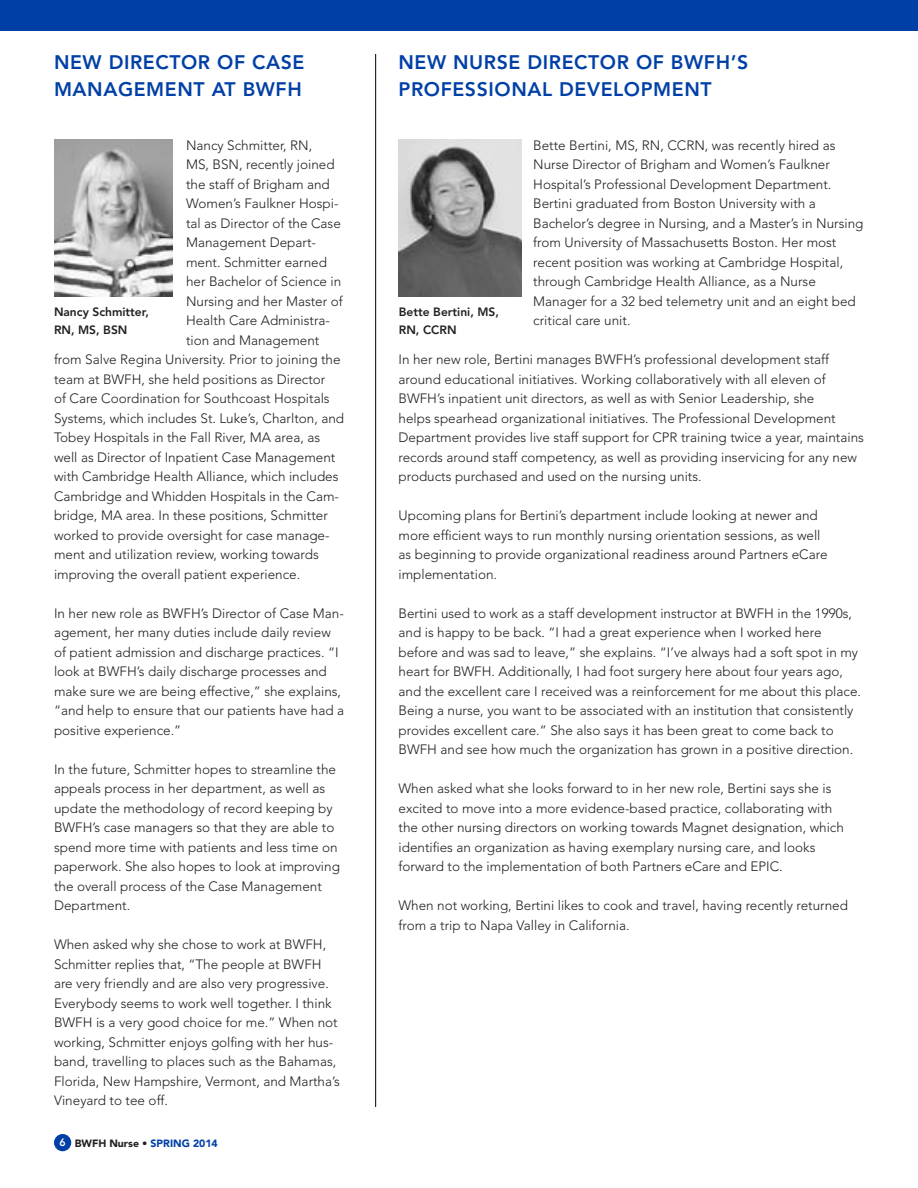
<style>
.page{position:relative;width:918px;height:1188px;background:#fff}
.page>*{position:absolute;margin:0;border:0;box-sizing:border-box;transform-origin:0 0}
.t1{font:800 19.5px/27px "Avenir";letter-spacing:.03em;color:#0040a6}
.t2{font:300 13.5px/19.5px "Avenir";color:#231f20}
.t3{font:800 12px/18px "Avenir";color:#231f20}
.t4{font:900 10.5px "Avenir";color:#231f20}
.s1{font-weight:800;color:#fff}
.s2{color:#0040a6}
</style>
<div class="page">
<div style="left:0;top:0;width:918px;height:31px;background:#0040a6"></div>
<div style="left:54px;top:1134px;width:17px;height:17px;background:#0040a6;border-radius:50%"></div>
<img style="left:54px;top:139px;width:119px;height:157px">
<hr style="left:375px;top:54px;width:1px;height:1053px;background:#040503">
<img style="left:399px;top:139px;width:123px;height:157px">
<h1 class="t1" style="left:54px;top:50px;width:252px">NEW DIRECTOR OF CASE<br>MANAGEMENT AT BWFH</h1>
<p class="t2" style="left:186px;top:136px;width:128px">Nancy Schmitter, RN,</p>
<p class="t2" style="left:186px;top:156px;width:150px">MS, BSN, recently joined</p>
<p class="t2" style="left:186px;top:175px;width:145px">the staff of Brigham and</p>
<p class="t2" style="left:186px;top:195px;width:154px">Women’s Faulkner Hospi-</p>
<p class="t2" style="left:186px;top:214px;width:156px">tal as Director of the Case</p>
<p class="t2" style="left:186px;top:234px;width:132px">Management Depart-</p>
<p class="t2" style="left:186px;top:253px;width:143px">ment. Schmitter earned</p>
<p class="t2" style="left:186px;top:273px;width:157px">her Bachelor of Science in</p>
<p class="t2" style="left:186px;top:292px;width:158px">Nursing and her Master of</p>
<p class="t2" style="left:186px;top:312px;width:146px">Health Care Administra-</p>
<p class="t2" style="left:186px;top:331px;width:135px">tion and Management</p>
<p class="t2" style="left:54px;top:351px;width:288px">from Salve Regina University. Prior to joining the</p>
<p class="t2" style="left:54px;top:370px;width:273px">team at BWFH, she held positions as Director</p>
<p class="t2" style="left:54px;top:390px;width:277px">of Care Coordination for Southcoast Hospitals</p>
<p class="t2" style="left:54px;top:409px;width:292px">Systems, which includes St. Luke’s, Charlton, and</p>
<p class="t2" style="left:54px;top:429px;width:268px">Tobey Hospitals in the Fall River, MA area, as</p>
<p class="t2" style="left:54px;top:448px;width:283px">well as Director of Inpatient Case Management</p>
<p class="t2" style="left:54px;top:468px;width:286px">with Cambridge Health Alliance, which includes</p>
<p class="t2" style="left:54px;top:487px;width:287px">Cambridge and Whidden Hospitals in the Cam-</p>
<p class="t2" style="left:54px;top:507px;width:275px">bridge, MA area. In these positions, Schmitter</p>
<p class="t2" style="left:54px;top:526px;width:277px">worked to provide oversight for case manage-</p>
<p class="t2" style="left:54px;top:546px;width:266px">ment and utilization review, working towards</p>
<p class="t2" style="left:54px;top:565px;width:248px">improving the overall patient experience.</p>
<p class="t2" style="left:54px;top:604px;width:292px">In her new role as BWFH’s Director of Case Man&shy;agement, her many duties include daily review of patient admission and discharge practices. “I look at BWFH’s daily discharge processes and make sure we are being effective,” she explains, “and help to ensure that our patients have had a positive experience.”</p>
<p class="t2" style="left:54px;top:760px;width:287px">In the future, Schmitter hopes to streamline the appeals process in her department, as well as update the methodology of record keeping by BWFH’s case managers so that they are able to spend more time with patients and less time on paperwork. She also hopes to look at improving the overall process of the Case Management Department.</p>
<p class="t2" style="left:54px;top:936px;width:287px">When asked why she chose to work at BWFH, Schmitter replies that, “The people at BWFH are very friendly and are also very progressive.<br>Everybody seems to work well together. I think BWFH is a very good choice for me.” When not working, Schmitter enjoys golfing with her hus&shy;band, travelling to places such as the Bahamas, Florida, New Hampshire, Vermont, and Martha’s Vineyard to tee off.</p>
<p class="t3" style="left:54px;top:304px;width:96px">Nancy Schmitter,<br>RN, MS, BSN</p>
<p class="t4" style="left:60px;top:1139px;width:160px"><span class="s1">6</span> BWFH Nurse • <span class="s2">SPRING 2014</span></p>
<h1 class="t1" style="left:399px;top:50px;width:351px">NEW NURSE DIRECTOR OF BWFH’S<br>PROFESSIONAL DEVELOPMENT</h1>
<p class="t2" style="left:533px;top:136px;width:332px">Bette Bertini, MS, RN, CCRN, was recently hired as Nurse Director of Brigham and Women’s Faulkner Hospital’s Professional Development Department.<br>Bertini graduated from Boston University with a Bachelor’s degree in Nursing, and a Master’s in Nursing from University of Massachusetts Boston. Her most recent position was working at Cambridge Hospital, through Cambridge Health Alliance, as a Nurse Manager for a 32 bed telemetry unit and an eight bed critical care unit.</p>
<p class="t2" style="left:399px;top:351px;width:467px">In her new role, Bertini manages BWFH’s professional development staff around educational initiatives. Working collaboratively with all eleven of BWFH’s inpatient unit directors, as well as with Senior Leadership, she<br>helps spearhead organizational initiatives. The Professional Development Department provides live staff support for CPR training twice a year, maintains records around staff competency, as well as providing inservicing for any new products purchased and used on the nursing units.</p>
<p class="t2" style="left:399px;top:507px;width:431px">Upcoming plans for Bertini’s department include looking at newer and more efficient ways to run monthly nursing orientation sessions, as well as beginning to provide organizational readiness around Partners eCare implementation.</p>
<p class="t2" style="left:399px;top:604px;width:464px">Bertini used to work as a staff development instructor at BWFH in the 1990s, and is happy to be back. “I had a great experience when I worked here before and was sad to leave,” she explains. “I’ve always had a soft spot in my heart for BWFH. Additionally, I had foot surgery here about four years ago, and the excellent care I received was a reinforcement for me about this place.<br>Being a nurse, you want to be associated with an institution that consistently provides excellent care.” She also says it has been great to come back to BWFH and see how much the organization has grown in a positive direction.</p>
<p class="t2" style="left:399px;top:780px;width:447px">When asked what she looks forward to in her new role, Bertini says she is excited to move into a more evidence-based practice, collaborating with the other nursing directors on working towards Magnet designation, which identifies an organization as having exemplary nursing care, and looks forward to the implementation of both Partners eCare and EPIC.</p>
<p class="t2" style="left:399px;top:897px;width:451px">When not working, Bertini likes to cook and travel, having recently returned from a trip to Napa Valley in California.</p>
<p class="t3" style="left:399px;top:304px;width:102px">Bette Bertini, MS,<br>RN, CCRN</p>
</div>
